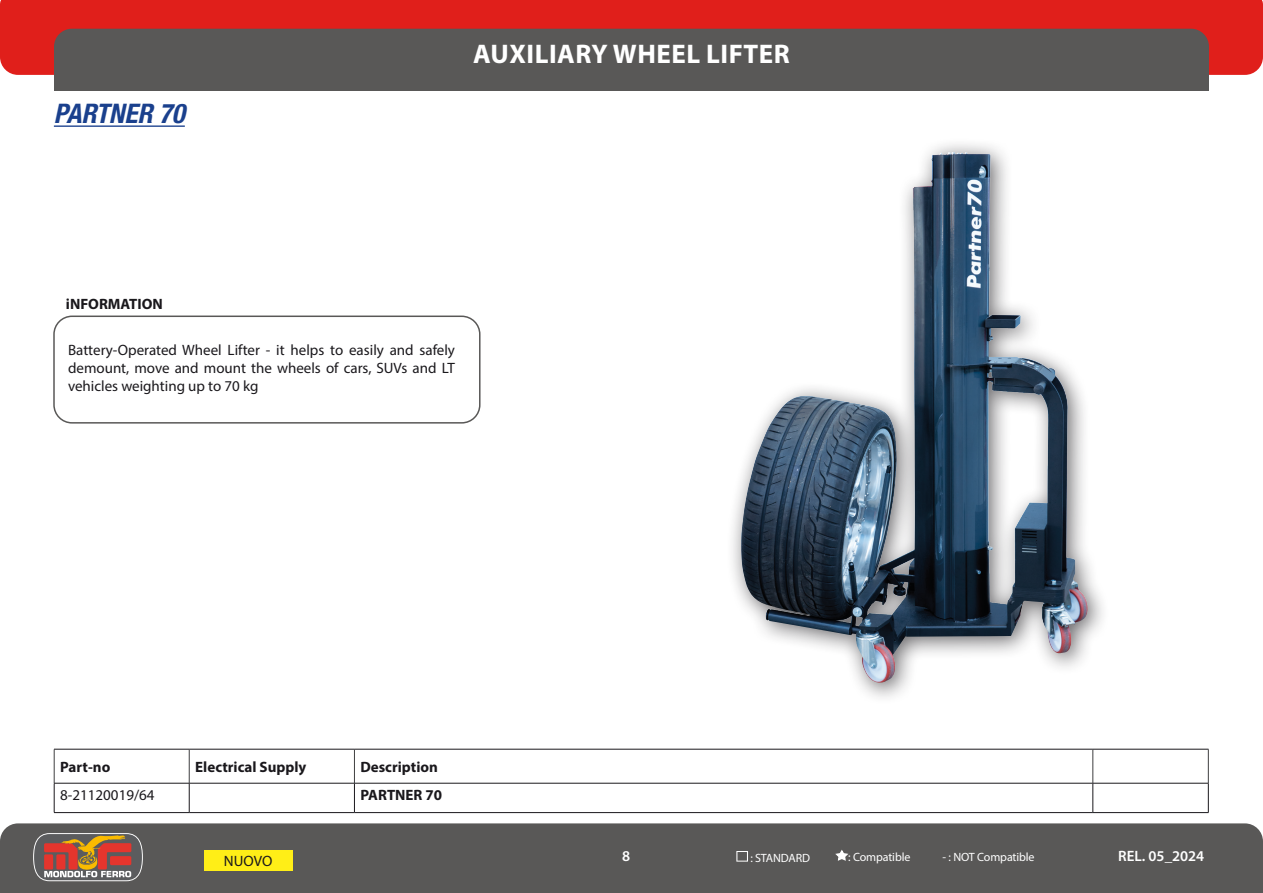
<style>
.page{position:relative;width:1263px;height:893px;background:#fff}
.page>*{position:absolute;margin:0;border:0;box-sizing:border-box;transform-origin:0 0}
.t1{font:700 27px "Myriad Pro";letter-spacing:.02em;color:#fff}
.t2{font:italic 700 condensed 27px "Helvetica Neue LT Std";color:#1a408d}
.t3{font:15px/18px "Myriad Pro";color:#1a181c;text-align:justify}
.t4{font:700 15px "Myriad Pro";color:#1a181c}
.t5{font:600 15px "Myriad Pro";color:#fff}
.t6{font:15px "Myriad Pro";color:#1a181c}
.t7{font:12px "Myriad Pro";letter-spacing:-.01em;color:#fff}
</style>
<div class="page">
<div style="left:0;top:823px;width:1263px;height:70px;background:#595857"></div>
<div style="left:0;top:42px;width:1263px;height:33px;background:#e01f1b"></div>
<div style="left:0;top:0;width:1263px;height:42px;background:#e01f1b"></div>
<div style="left:54px;top:29px;width:1155px;height:62px;background:#595857;border-radius:18px"></div>
<div style="left:54px;top:52px;width:1155px;height:39px;background:#595857"></div>
<svg style="left:33px;top:832px;width:110px;height:50px;background:#9c6c5b"></svg>
<div style="left:204px;top:850px;width:88px;height:21px;background:#ffee17"></div>
<svg style="left:736px;top:851px;width:12px;height:11px"></svg>
<svg style="left:834px;top:849px;width:16px;height:13px"></svg>
<hr style="left:54px;top:749px;width:135px;height:1px;background:#1a181c">
<hr style="left:189px;top:749px;width:165px;height:1px;background:#1a181c">
<hr style="left:354px;top:749px;width:739px;height:1px;background:#1a181c">
<hr style="left:1093px;top:749px;width:115px;height:1px;background:#1a181c">
<hr style="left:54px;top:783px;width:135px;height:1px;background:#1a181c">
<hr style="left:189px;top:783px;width:165px;height:1px;background:#1a181c">
<hr style="left:354px;top:783px;width:739px;height:1px;background:#1a181c">
<hr style="left:1093px;top:783px;width:115px;height:1px;background:#1a181c">
<hr style="left:54px;top:749px;width:1px;height:34px;background:#3e3e40">
<hr style="left:1208px;top:749px;width:1px;height:34px;background:#3e3e40">
<hr style="left:189px;top:749px;width:1px;height:34px;background:#3e3e40">
<hr style="left:354px;top:749px;width:1px;height:34px;background:#3e3e40">
<hr style="left:1092px;top:749px;width:1px;height:34px;background:#3e3e40">
<svg style="left:54px;top:783px;width:1px;height:29px"></svg>
<svg style="left:189px;top:783px;width:1px;height:29px"></svg>
<svg style="left:354px;top:783px;width:1px;height:29px"></svg>
<svg style="left:1092px;top:783px;width:1px;height:29px"></svg>
<svg style="left:1208px;top:783px;width:1px;height:29px"></svg>
<hr style="left:54px;top:812px;width:135px;height:1px;background:#1a181c">
<hr style="left:189px;top:812px;width:165px;height:1px;background:#1a181c">
<hr style="left:354px;top:812px;width:739px;height:1px;background:#1a181c">
<hr style="left:1093px;top:812px;width:115px;height:1px;background:#1a181c">
<div style="left:53px;top:316px;width:427px;height:108px;border:2px solid #595857;border-radius:18px"></div>
<hr style="left:54px;top:125px;width:131px;height:2px;background:#1a408d">
<div style="left:726px;top:138px;width:384px;height:567px;background:#1a181c;opacity:.64"></div>
<img style="left:741px;top:152px;width:306px;height:531px">
<h1 class="t2" style="left:54px;top:98px;width:132px">PARTNER 70</h1>
<h1 class="t1" style="left:473px;top:36px;width:318px">AUXILIARY WHEEL LIFTER</h1>
<p class="t4" style="left:66px;top:294px;width:98px">iNFORMATION</p>
<p class="t3" style="left:68px;top:340px;width:388px">Battery-Operated Wheel Lifter - it helps to easily and safely demount, move and mount the wheels of cars, SUVs and LT vehicles weighting up to 70 kg</p>
<p class="t4" style="left:60px;top:757px;width:52px">Part-no</p>
<p class="t4" style="left:195px;top:757px;width:113px">Electrical Supply</p>
<p class="t4" style="left:360px;top:757px;width:79px">Description</p>
<p class="t3" style="left:60px;top:786px;width:96px">8-21120019/64</p>
<p class="t4" style="left:360px;top:786px;width:83px">PARTNER 70</p>
<p class="t6" style="left:224px;top:852px;width:50px">NUOVO</p>
<p class="t5" style="left:622px;top:847px;width:10px">8</p>
<p class="t7" style="left:750px;top:850px;width:61px">: STANDARD</p>
<p class="t7" style="left:848px;top:849px;width:64px">: Compatible</p>
<p class="t7" style="left:942px;top:849px;width:94px">- : NOT Compatible</p>
<p class="t5" style="left:1118px;top:847px;width:88px">REL. 05_2024</p>
</div>
